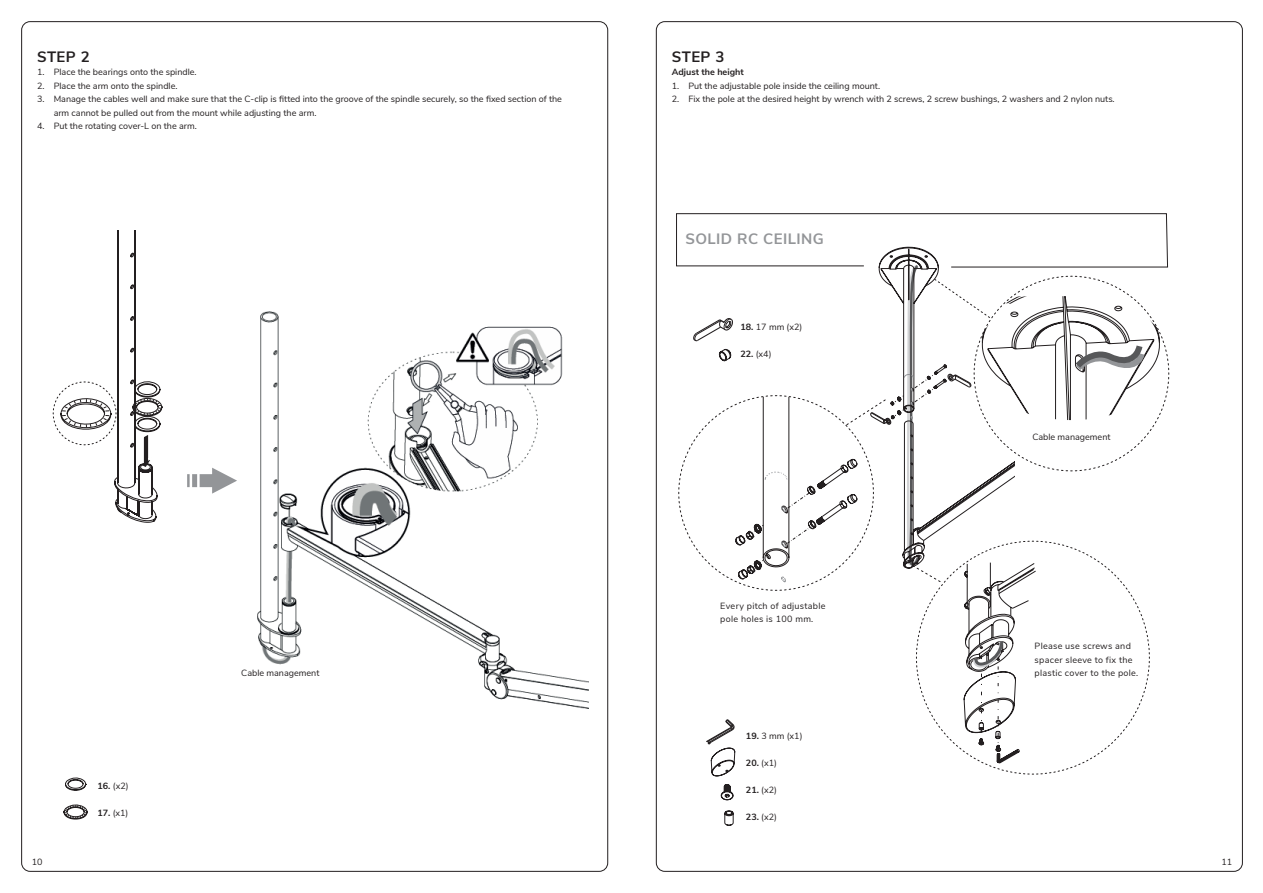
<style>
.page{position:relative;width:1263px;height:893px;background:#fff}
.page>*{position:absolute;margin:0;border:0;box-sizing:border-box;transform-origin:0 0}
.t1{font:700 15px "Nunito Sans";letter-spacing:.03em;color:#939598}
.t2{font:700 15px "Nunito Sans";letter-spacing:.03em;color:#231f20}
.t3{font:9px/13.5px "Nunito Sans";color:#231f20}
.t4{font:9px/13.5px "Nunito Sans";letter-spacing:.03em;color:#231f20}
.t5{font:700 9px "Nunito Sans";color:#231f20}
.s1{font-weight:700}
</style>
<div class="page">
<svg style="left:187px;top:467px;width:50px;height:27px"></svg>
<img style="left:257px;top:311px;width:332px;height:398px">
<div style="left:248px;top:651px;width:14px;height:29px;background:#fff"></div>
<svg style="left:724px;top:810px;width:10px;height:16px"></svg>
<svg style="left:52px;top:230px;width:111px;height:293px"></svg>
<svg style="left:676px;top:213px;width:494px;height:587px"></svg>
<svg style="left:63px;top:804px;width:25px;height:15px"></svg>
<svg style="left:65px;top:777px;width:21px;height:14px"></svg>
<h1 class="t2" style="left:37px;top:46px;width:54px">STEP 2</h1>
<p class="t3" style="left:37px;top:65px;width:161px">1. Place the bearings onto the spindle.</p>
<p class="t3" style="left:37px;top:78px;width:142px">2. Place the arm onto the spindle.</p>
<p class="t3" style="left:54px;top:92px;width:510px;text-indent:-16px">3. Manage the cables well and make sure that the C-clip is fitted into the groove of the spindle securely, so the fixed section of the arm cannot be pulled out from the mount while adjusting the arm.</p>
<p class="t3" style="left:37px;top:119px;width:161px">4. Put the rotating cover-L on the arm.</p>
<p class="t3" style="left:97px;top:779px;width:33px"><span class="s1">16.</span> (x2)</p>
<p class="t3" style="left:97px;top:806px;width:33px"><span class="s1">17.</span> (x1)</p>
<p class="t3" style="left:241px;top:666px;width:80px">Cable management</p>
<h1 class="t2" style="left:672px;top:46px;width:54px">STEP 3</h1>
<p class="t5" style="left:672px;top:66px;width:73px">Adjust the height</p>
<p class="t3" style="left:672px;top:78px;width:210px">1. Put the adjustable pole inside the ceiling mount.</p>
<p class="t3" style="left:672px;top:92px;width:444px">2. Fix the pole at the desired height by wrench with 2 screws, 2 screw bushings, 2 washers and 2 nylon nuts.</p>
<h1 class="t1" style="left:685px;top:228px;width:140px">SOLID RC CEILING</h1>
<p class="t3" style="left:740px;top:320px;width:63px"><span class="s1">18.</span> 17 mm (x2)</p>
<p class="t3" style="left:740px;top:347px;width:33px"><span class="s1">22.</span> (x4)</p>
<p class="t4" style="left:720px;top:598px;width:107px">Every pitch of adjustable pole holes is 100 mm.</p>
<p class="t3" style="left:746px;top:729px;width:58px"><span class="s1">19.</span> 3 mm (x1)</p>
<p class="t3" style="left:746px;top:756px;width:33px"><span class="s1">20.</span> (x1)</p>
<p class="t3" style="left:746px;top:783px;width:33px"><span class="s1">21.</span> (x2)</p>
<p class="t3" style="left:746px;top:810px;width:33px"><span class="s1">23.</span> (x2)</p>
<p class="t3" style="left:1032px;top:429px;width:80px">Cable management</p>
<p class="t4" style="left:1035px;top:639px;width:105px">Please use screws and spacer sleeve to fix the plastic cover to the pole.</p>
<p class="t3" style="left:32px;top:854px;width:12px">10</p>
<p class="t3" style="left:1221px;top:854px;width:12px">11</p>
</div>
